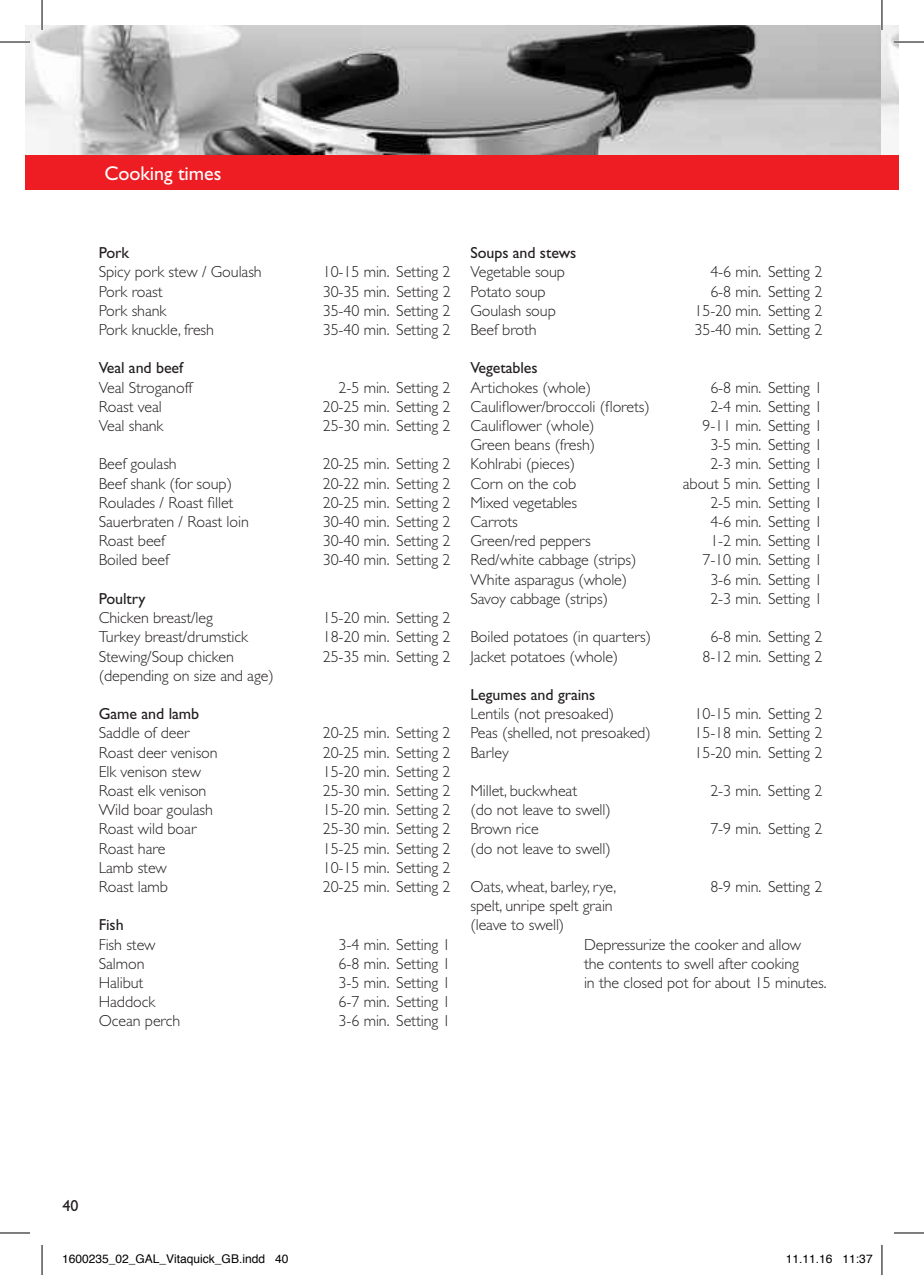
<style>
.page{position:relative;width:924px;height:1275px;background:#fff}
.page>*{position:absolute;margin:0;border:0;box-sizing:border-box;transform-origin:0 0}
.t1{font:20px "Gill Sans";letter-spacing:-.005em;color:#fff}
.t2{font:300 16px/19.2px "Gill Sans";letter-spacing:-.005em;color:#231f20}
.t3{font:16px "Gill Sans";letter-spacing:-.005em;color:#231f20}
.t4{font:12px "Helvetica";color:#000}
</style>
<div class="page">
<img style="left:25px;top:25px;width:873px;height:130px">
<div style="left:25px;top:155px;width:856px;height:34px;background:#ee1d23"></div>
<div style="left:881px;top:155px;width:17px;height:34px;background:#ee1d23"></div>
<hr style="left:0;top:41px;width:30px;height:2px;background:#fff">
<hr style="left:893px;top:41px;width:30px;height:2px;background:#fff">
<hr style="left:41px;top:0;width:2px;height:30px;background:#fff">
<hr style="left:880px;top:0;width:2px;height:30px;background:#fff">
<hr style="left:0;top:42px;width:30px;height:1px;background:#000">
<hr style="left:893px;top:42px;width:30px;height:1px;background:#000">
<hr style="left:0;top:1232px;width:30px;height:1px;background:#000">
<hr style="left:893px;top:1232px;width:30px;height:1px;background:#000">
<hr style="left:42px;top:0;width:1px;height:30px;background:#000">
<hr style="left:42px;top:1245px;width:1px;height:30px;background:#000">
<hr style="left:881px;top:0;width:1px;height:30px;background:#000">
<hr style="left:881px;top:1245px;width:1px;height:30px;background:#000">
<p class="t1" style="left:104px;top:162px;width:118px">Cooking times</p>
<p class="t3" style="left:99px;top:244px;width:32px">Pork</p>
<p class="t2" style="left:99px;top:262px;width:164px">Spicy pork stew / Goulash</p>
<p class="t2" style="left:322px;top:262px;width:129px">10-15 min. Setting 2</p>
<p class="t2" style="left:99px;top:282px;width:65px">Pork roast</p>
<p class="t2" style="left:322px;top:282px;width:129px">30-35 min. Setting 2</p>
<p class="t2" style="left:99px;top:301px;width:69px">Pork shank</p>
<p class="t2" style="left:322px;top:301px;width:129px">35-40 min. Setting 2</p>
<p class="t2" style="left:99px;top:320px;width:117px">Pork knuckle, fresh</p>
<p class="t2" style="left:322px;top:320px;width:129px">35-40 min. Setting 2</p>
<p class="t3" style="left:99px;top:359px;width:86px">Veal and beef</p>
<p class="t2" style="left:99px;top:378px;width:95px">Veal Stroganoff</p>
<p class="t2" style="left:338px;top:378px;width:113px">2-5 min. Setting 2</p>
<p class="t2" style="left:99px;top:397px;width:64px">Roast veal</p>
<p class="t2" style="left:322px;top:397px;width:129px">20-25 min. Setting 2</p>
<p class="t2" style="left:99px;top:416px;width:66px">Veal shank</p>
<p class="t2" style="left:322px;top:416px;width:129px">25-30 min. Setting 2</p>
<p class="t2" style="left:99px;top:454px;width:79px">Beef goulash</p>
<p class="t2" style="left:322px;top:454px;width:129px">20-25 min. Setting 2</p>
<p class="t2" style="left:99px;top:474px;width:135px">Beef shank (for soup)</p>
<p class="t2" style="left:322px;top:474px;width:129px">20-22 min. Setting 2</p>
<p class="t2" style="left:99px;top:493px;width:136px">Roulades / Roast fillet</p>
<p class="t2" style="left:322px;top:493px;width:129px">20-25 min. Setting 2</p>
<p class="t2" style="left:99px;top:512px;width:151px">Sauerbraten / Roast loin</p>
<p class="t2" style="left:322px;top:512px;width:129px">30-40 min. Setting 2</p>
<p class="t2" style="left:99px;top:531px;width:68px">Roast beef</p>
<p class="t2" style="left:322px;top:531px;width:129px">30-40 min. Setting 2</p>
<p class="t2" style="left:99px;top:550px;width:71px">Boiled beef</p>
<p class="t2" style="left:322px;top:550px;width:129px">30-40 min. Setting 2</p>
<p class="t3" style="left:99px;top:589px;width:48px">Poultry</p>
<p class="t2" style="left:99px;top:608px;width:116px">Chicken breast/leg</p>
<p class="t2" style="left:322px;top:608px;width:129px">15-20 min. Setting 2</p>
<p class="t2" style="left:99px;top:627px;width:151px">Turkey breast/drumstick</p>
<p class="t2" style="left:322px;top:627px;width:129px">18-20 min. Setting 2</p>
<p class="t2" style="left:99px;top:646px;width:136px">Stewing/Soup chicken</p>
<p class="t2" style="left:322px;top:646px;width:129px">25-35 min. Setting 2</p>
<p class="t2" style="left:99px;top:666px;width:176px">(depending on size and age)</p>
<p class="t3" style="left:99px;top:704px;width:102px">Game and lamb</p>
<p class="t2" style="left:99px;top:723px;width:92px">Saddle of deer</p>
<p class="t2" style="left:322px;top:723px;width:129px">20-25 min. Setting 2</p>
<p class="t2" style="left:99px;top:742px;width:120px">Roast deer venison</p>
<p class="t2" style="left:322px;top:742px;width:129px">20-25 min. Setting 2</p>
<p class="t2" style="left:99px;top:762px;width:104px">Elk venison stew</p>
<p class="t2" style="left:322px;top:762px;width:129px">15-20 min. Setting 2</p>
<p class="t2" style="left:99px;top:781px;width:109px">Roast elk venison</p>
<p class="t2" style="left:322px;top:781px;width:129px">25-30 min. Setting 2</p>
<p class="t2" style="left:99px;top:800px;width:115px">Wild boar goulash</p>
<p class="t2" style="left:322px;top:800px;width:129px">15-20 min. Setting 2</p>
<p class="t2" style="left:99px;top:819px;width:99px">Roast wild boar</p>
<p class="t2" style="left:322px;top:819px;width:129px">25-30 min. Setting 2</p>
<p class="t2" style="left:99px;top:838px;width:68px">Roast hare</p>
<p class="t2" style="left:322px;top:838px;width:129px">15-25 min. Setting 2</p>
<p class="t2" style="left:99px;top:858px;width:70px">Lamb stew</p>
<p class="t2" style="left:322px;top:858px;width:129px">10-15 min. Setting 2</p>
<p class="t2" style="left:99px;top:877px;width:71px">Roast lamb</p>
<p class="t2" style="left:322px;top:877px;width:129px">20-25 min. Setting 2</p>
<p class="t3" style="left:99px;top:916px;width:26px">Fish</p>
<p class="t2" style="left:99px;top:934px;width:58px">Fish stew</p>
<p class="t2" style="left:338px;top:934px;width:113px">3-4 min. Setting 1</p>
<p class="t2" style="left:99px;top:954px;width:47px">Salmon</p>
<p class="t2" style="left:338px;top:954px;width:113px">6-8 min. Setting 1</p>
<p class="t2" style="left:99px;top:973px;width:46px">Halibut</p>
<p class="t2" style="left:338px;top:973px;width:113px">3-5 min. Setting 1</p>
<p class="t2" style="left:99px;top:992px;width:58px">Haddock</p>
<p class="t2" style="left:338px;top:992px;width:113px">6-7 min. Setting 1</p>
<p class="t2" style="left:99px;top:1011px;width:83px">Ocean perch</p>
<p class="t2" style="left:338px;top:1011px;width:113px">3-6 min. Setting 1</p>
<p class="t3" style="left:470px;top:244px;width:107px">Soups and stews</p>
<p class="t2" style="left:470px;top:262px;width:96px">Vegetable soup</p>
<p class="t2" style="left:710px;top:262px;width:113px">4-6 min. Setting 2</p>
<p class="t2" style="left:470px;top:282px;width:77px">Potato soup</p>
<p class="t2" style="left:710px;top:282px;width:113px">6-8 min. Setting 2</p>
<p class="t2" style="left:470px;top:301px;width:87px">Goulash soup</p>
<p class="t2" style="left:694px;top:301px;width:129px">15-20 min. Setting 2</p>
<p class="t2" style="left:470px;top:320px;width:68px">Beef broth</p>
<p class="t2" style="left:694px;top:320px;width:129px">35-40 min. Setting 2</p>
<p class="t3" style="left:470px;top:359px;width:68px">Vegetables</p>
<p class="t2" style="left:470px;top:378px;width:122px">Artichokes (whole)</p>
<p class="t2" style="left:710px;top:378px;width:113px">6-8 min. Setting 1</p>
<p class="t2" style="left:470px;top:397px;width:181px">Cauliflower/broccoli (florets)</p>
<p class="t2" style="left:710px;top:397px;width:113px">2-4 min. Setting 1</p>
<p class="t2" style="left:470px;top:416px;width:125px">Cauliflower (whole)</p>
<p class="t2" style="left:702px;top:416px;width:121px">9-11 min. Setting 1</p>
<p class="t2" style="left:470px;top:435px;width:126px">Green beans (fresh)</p>
<p class="t2" style="left:710px;top:435px;width:113px">3-5 min. Setting 1</p>
<p class="t2" style="left:470px;top:454px;width:106px">Kohlrabi (pieces)</p>
<p class="t2" style="left:710px;top:454px;width:113px">2-3 min. Setting 1</p>
<p class="t2" style="left:470px;top:474px;width:107px">Corn on the cob</p>
<p class="t2" style="left:682px;top:474px;width:141px">about 5 min. Setting 1</p>
<p class="t2" style="left:470px;top:493px;width:108px">Mixed vegetables</p>
<p class="t2" style="left:710px;top:493px;width:113px">2-5 min. Setting 1</p>
<p class="t2" style="left:470px;top:512px;width:49px">Carrots</p>
<p class="t2" style="left:710px;top:512px;width:113px">4-6 min. Setting 1</p>
<p class="t2" style="left:470px;top:531px;width:122px">Green/red peppers</p>
<p class="t2" style="left:710px;top:531px;width:113px">1-2 min. Setting 1</p>
<p class="t2" style="left:470px;top:550px;width:167px">Red/white cabbage (strips)</p>
<p class="t2" style="left:702px;top:550px;width:121px">7-10 min. Setting 1</p>
<p class="t2" style="left:470px;top:570px;width:158px">White asparagus (whole)</p>
<p class="t2" style="left:710px;top:570px;width:114px">3-6 min. Setting 1</p>
<p class="t2" style="left:470px;top:589px;width:139px">Savoy cabbage (strips)</p>
<p class="t2" style="left:710px;top:589px;width:113px">2-3 min. Setting 1</p>
<p class="t2" style="left:470px;top:627px;width:182px">Boiled potatoes (in quarters)</p>
<p class="t2" style="left:710px;top:627px;width:113px">6-8 min. Setting 2</p>
<p class="t2" style="left:470px;top:646px;width:149px">Jacket potatoes (whole)</p>
<p class="t2" style="left:702px;top:646px;width:121px">8-12 min. Setting 2</p>
<p class="t3" style="left:470px;top:685px;width:126px">Legumes and grains</p>
<p class="t2" style="left:470px;top:704px;width:145px">Lentils (not presoaked)</p>
<p class="t2" style="left:694px;top:704px;width:129px">10-15 min. Setting 2</p>
<p class="t2" style="left:470px;top:723px;width:182px">Peas (shelled, not presoaked)</p>
<p class="t2" style="left:694px;top:723px;width:129px">15-18 min. Setting 2</p>
<p class="t2" style="left:470px;top:742px;width:40px">Barley</p>
<p class="t2" style="left:694px;top:742px;width:129px">15-20 min. Setting 2</p>
<p class="t2" style="left:470px;top:781px;width:108px">Millet, buckwheat</p>
<p class="t2" style="left:710px;top:781px;width:113px">2-3 min. Setting 2</p>
<p class="t2" style="left:470px;top:800px;width:142px">(do not leave to swell)<br>Brown rice</p>
<p class="t2" style="left:710px;top:819px;width:113px">7-9 min. Setting 2</p>
<p class="t2" style="left:470px;top:838px;width:142px">(do not leave to swell)</p>
<p class="t2" style="left:470px;top:877px;width:147px">Oats, wheat, barley, rye,</p>
<p class="t2" style="left:710px;top:877px;width:113px">8-9 min. Setting 2</p>
<p class="t2" style="left:470px;top:896px;width:144px">spelt, unripe spelt grain</p>
<p class="t2" style="left:470px;top:915px;width:95px">(leave to swell)</p>
<p class="t2" style="left:583px;top:934px;width:219px">Depressurize the cooker and allow</p>
<p class="t2" style="left:583px;top:954px;width:216px">the contents to swell after cooking</p>
<p class="t2" style="left:583px;top:973px;width:244px">in the closed pot for about 15 minutes.</p>
<p class="t3" style="left:62px;top:1196px;width:18px">40</p>
<p class="t4" style="left:62px;top:1249px;width:228px">1600235_02_GAL_Vitaquick_GB.indd 40</p>
<p class="t4" style="left:785px;top:1249px;width:88px">11.11.16 11:37</p>
</div>
